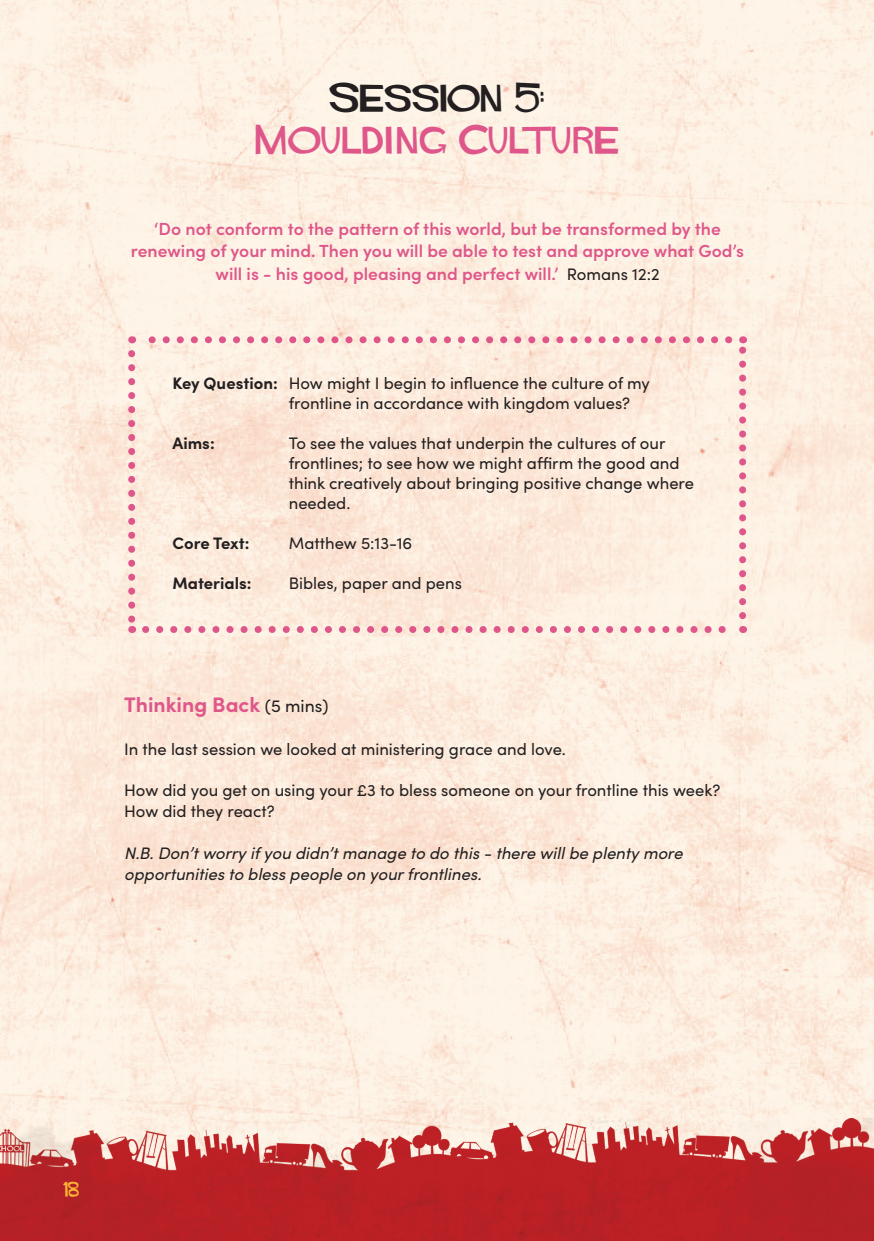
<style>
.page{position:relative;width:874px;height:1241px;background:#fff}
.page>*{position:absolute;margin:0;border:0;box-sizing:border-box;transform-origin:0 0}
.t1{font:45.5px "Hitchcock";color:#df578a}
.t2{font:45.5px "Hitchcock";color:#231f20}
.t3{font:22.75px "Hitchcock";color:#fcb336}
.t4{font:700 21px "Sofia Pro";color:#df578a}
.t5{font:600 17.5px/22.8px "Sofia Pro";color:#df578a;text-align:center}
.t6{font:16.62px/19.9px "Sofia Pro";color:#231f20}
.t7{font:italic 16.62px/21px "Sofia Pro";color:#231f20}
.t8{font:700 16.62px "Sofia Pro";color:#231f20}
.s1{font-weight:400;font-size:16.62px;color:#231f20}
.s2{font-weight:700}
.s3{font-weight:400;font-size:17.5px;color:#231f20}
</style>
<div class="page">
<img style="left:0;top:0;width:873px;height:1117px">
<img style="left:0;top:1117px;width:873px;height:123px">
<svg style="left:145px;top:626px;width:590px;height:7px;background:#f1b4bf"></svg>
<svg style="left:128px;top:353px;width:7px;height:280px;background:#f0b0bc"></svg>
<svg style="left:738px;top:336px;width:7px;height:279px;background:#f1b8c2"></svg>
<svg style="left:132px;top:336px;width:596px;height:7px;background:#f1b4bf"></svg>
<h1 class="t2" style="left:329px;top:74px;width:218px">Session 5:</h1>
<h1 class="t1" style="left:255px;top:116px;width:365px">Moulding Culture</h1>
<p class="t5" style="left:131px;top:216px;width:614px">‘Do not conform to the pattern of this world, but be transformed by the renewing of your mind. Then you will be able to test and approve what God’s will is - his good, pleasing and perfect will.’ <span class="s1">Romans 12:2</span></p>
<p class="t6" style="left:288px;top:372px;width:362px;text-indent:-116px"><span class="s2">Key Question:</span> How might I begin to influence the culture of my frontline in accordance with kingdom values?</p>
<p class="t8" style="left:172px;top:430px;width:44px">Aims:</p>
<p class="t6" style="left:288px;top:432px;width:406px">To see the values that underpin the cultures of our frontlines; to see how we might affirm the good and think creatively about bringing positive change where needed.</p>
<p class="t8" style="left:172px;top:530px;width:78px">Core Text:</p>
<p class="t6" style="left:288px;top:532px;width:125px">Matthew 5:13-16</p>
<p class="t8" style="left:172px;top:570px;width:80px">Materials:</p>
<p class="t6" style="left:288px;top:572px;width:175px">Bibles, paper and pens</p>
<p class="t4" style="left:124px;top:688px;width:206px">Thinking Back <span class="s3">(5 mins)</span></p>
<p class="t6" style="left:124px;top:738px;width:443px">In the last session we looked at ministering grace and love.</p>
<p class="t6" style="left:124px;top:778px;width:597px;line-height:21px">How did you get on using your £3 to bless someone on your frontline this week?<br>How did they react?</p>
<p class="t7" style="left:124px;top:841px;width:560px">N.B. Don’t worry if you didn’t manage to do this - there will be plenty more opportunities to bless people on your frontlines.</p>
<h2 class="t3" style="left:63px;top:1177px;width:17px">18</h2>
</div>
